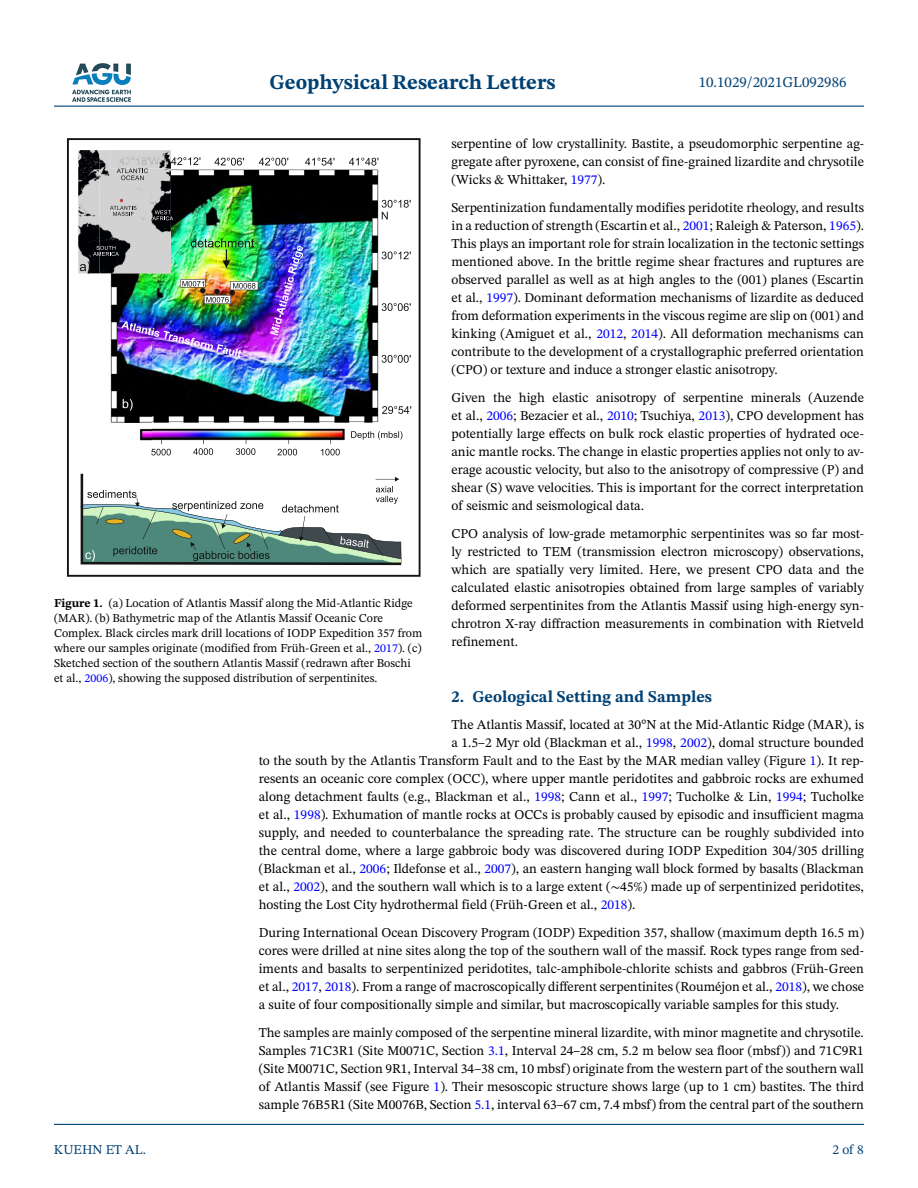
<style>
.page{position:relative;width:918px;height:1188px;background:#fff}
.page>*{position:absolute;margin:0;border:0;box-sizing:border-box;transform-origin:0 0}
.t1{font:700 21px "STIX Two Text";color:#004174}
.t2{font:700 16.5px "STIX Two Text";color:#004174}
.t3{font:15px "STIX Two Text";color:#004174}
.t4{font:13.5px/18px "STIX Two Text";color:#000;text-align:justify}
.t5{font:13.5px "STIX Two Text";color:#004174}
.t6{font:12px/15px "STIX Two Text";color:#000}
.s1{font-weight:700}
.s2{color:#00f}
.s3{font-family:"STIX Two Math"}
</style>
<div class="page">
<hr style="left:54px;top:106px;width:810px;height:1px;background:#004174">
<hr style="left:54px;top:1124px;width:810px;height:1px;background:#004174">
<img style="left:72px;top:63px;width:59px;height:39px">
<img style="left:67px;top:138px;width:354px;height:439px">
<svg style="left:80px;top:474px;width:321px;height:91px"></svg>
<h1 class="t1" style="left:269px;top:67px;width:288px">Geophysical Research Letters</h1>
<p class="t3" style="left:699px;top:72px;width:149px">10.1029/2021GL092986</p>
<p class="t6" style="left:54px;top:596px;width:370px"><span class="s1">Figure 1.</span> (a) Location of Atlantis Massif along the Mid-Atlantic Ridge (MAR). (b) Bathymetric map of the Atlantis Massif Oceanic Core Complex. Black circles mark drill locations of IODP Expedition 357 from where our samples originate (modified from Früh-Green et al., <span class="s2">2017</span>). (c)<br>Sketched section of the southern Atlantis Massif (redrawn after Boschi et al., <span class="s2">2006</span>), showing the supposed distribution of serpentinites.</p>
<p class="t4" style="left:452px;top:134px;width:414px">serpentine of low crystallinity. Bastite, a pseudomorphic serpentine ag&shy;gregate after pyroxene, can consist of fine-grained lizardite and chrysotile (Wicks &amp; Whittaker, <span class="s2">1977</span>).</p>
<p class="t4" style="left:452px;top:198px;width:414px">Serpentinization fundamentally modifies peridotite rheology, and results in a reduction of strength (Escartin et al., <span class="s2">2001</span>; Raleigh &amp; Paterson, <span class="s2">1965</span>).<br>This plays an important role for strain localization in the tectonic settings mentioned above. In the brittle regime shear fractures and ruptures are observed parallel as well as at high angles to the (001) planes (Escartin et al., <span class="s2">1997</span>). Dominant deformation mechanisms of lizardite as deduced from deformation experiments in the viscous regime are slip on (001) and kinking (Amiguet et al., <span class="s2">2012</span>, <span class="s2">2014</span>). All deformation mechanisms can contribute to the development of a crystallographic preferred orientation (CPO) or texture and induce a stronger elastic anisotropy.</p>
<p class="t4" style="left:451px;top:389px;width:414px">Given the high elastic anisotropy of serpentine minerals (Auzende et al., <span class="s2">2006</span>; Bezacier et al., <span class="s2">2010</span>; Tsuchiya, <span class="s2">2013</span>), CPO development has potentially large effects on bulk rock elastic properties of hydrated oce&shy;anic mantle rocks. The change in elastic properties applies not only to av&shy;erage acoustic velocity, but also to the anisotropy of compressive (P) and shear (S) wave velocities. This is important for the correct interpretation of seismic and seismological data.</p>
<p class="t4" style="left:451px;top:525px;width:414px">CPO analysis of low-grade metamorphic serpentinites was so far most&shy;ly restricted to TEM (transmission electron microscopy) observations, which are spatially very limited. Here, we present CPO data and the calculated elastic anisotropies obtained from large samples of variably deformed serpentinites from the Atlantis Massif using high-energy syn&shy;chrotron X-ray diffraction measurements in combination with Rietveld refinement.</p>
<p class="t5" style="left:54px;top:1140px;width:94px">KUEHN ET AL.</p>
<p class="t2" style="left:452px;top:684px;width:262px">2. Geological Setting and Samples</p>
<p class="t4" style="left:452px;top:715px;width:414px">The Atlantis Massif, located at 30°N at the Mid-Atlantic Ridge (MAR), is</p>
<p class="t4" style="left:452px;top:733px;width:414px">a 1.5–2 Myr old (Blackman et al., <span class="s2">1998</span>, <span class="s2">2002</span>), domal structure bounded</p>
<p class="t4" style="left:259px;top:751px;width:607px">to the south by the Atlantis Transform Fault and to the East by the MAR median valley (Figure <span class="s2">1</span>). It rep-</p>
<p class="t4" style="left:259px;top:769px;width:607px">resents an oceanic core complex (OCC), where upper mantle peridotites and gabbroic rocks are exhumed</p>
<p class="t4" style="left:259px;top:787px;width:607px">along detachment faults (e.g., Blackman et al., <span class="s2">1998</span>; Cann et al., <span class="s2">1997</span>; Tucholke &amp; Lin, <span class="s2">1994</span>; Tucholke</p>
<p class="t4" style="left:259px;top:805px;width:607px">et al., <span class="s2">1998</span>). Exhumation of mantle rocks at OCCs is probably caused by episodic and insufficient magma</p>
<p class="t4" style="left:259px;top:823px;width:607px">supply, and needed to counterbalance the spreading rate. The structure can be roughly subdivided into</p>
<p class="t4" style="left:259px;top:841px;width:607px">the central dome, where a large gabbroic body was discovered during IODP Expedition 304/305 drilling</p>
<p class="t4" style="left:259px;top:859px;width:607px">(Blackman et al., <span class="s2">2006</span>; Ildefonse et al., <span class="s2">2007</span>), an eastern hanging wall block formed by basalts (Blackman</p>
<p class="t4" style="left:259px;top:877px;width:607px">et al., <span class="s2">2002</span>), and the southern wall which is to a large extent (<span class="s3">∼</span>45%) made up of serpentinized peridotites,</p>
<p class="t4" style="left:259px;top:895px;width:378px">hosting the Lost City hydrothermal field (Früh-Green et al., <span class="s2">2018</span>).</p>
<p class="t4" style="left:259px;top:923px;width:607px">During International Ocean Discovery Program (IODP) Expedition 357, shallow (maximum depth 16.5 m) cores were drilled at nine sites along the top of the southern wall of the massif. Rock types range from sed&shy;iments and basalts to serpentinized peridotites, talc-amphibole-chlorite schists and gabbros (Früh-Green et al., <span class="s2">2017</span>, <span class="s2">2018</span>). From a range of macroscopically different serpentinites (Rouméjon et al., <span class="s2">2018</span>), we chose a suite of four compositionally simple and similar, but macroscopically variable samples for this study.</p>
<p class="t4" style="left:259px;top:1024px;width:607px">The samples are mainly composed of the serpentine mineral lizardite, with minor magnetite and chrysotile.<br>Samples 71C3R1 (Site M0071C, Section <span class="s2">3.1</span>, Interval 24–28 cm, 5.2 m below sea floor (mbsf)) and 71C9R1 (Site M0071C, Section 9R1, Interval 34–38 cm, 10 mbsf) originate from the western part of the southern wall of Atlantis Massif (see Figure <span class="s2">1</span>). Their mesoscopic structure shows large (up to 1 cm) bastites. The third sample 76B5R1 (Site M0076B, Section <span class="s2">5.1</span>, interval 63–67 cm, 7.4 mbsf) from the central part of the southern</p>
<p class="t5" style="left:833px;top:1140px;width:33px">2 of 8</p>
</div>
